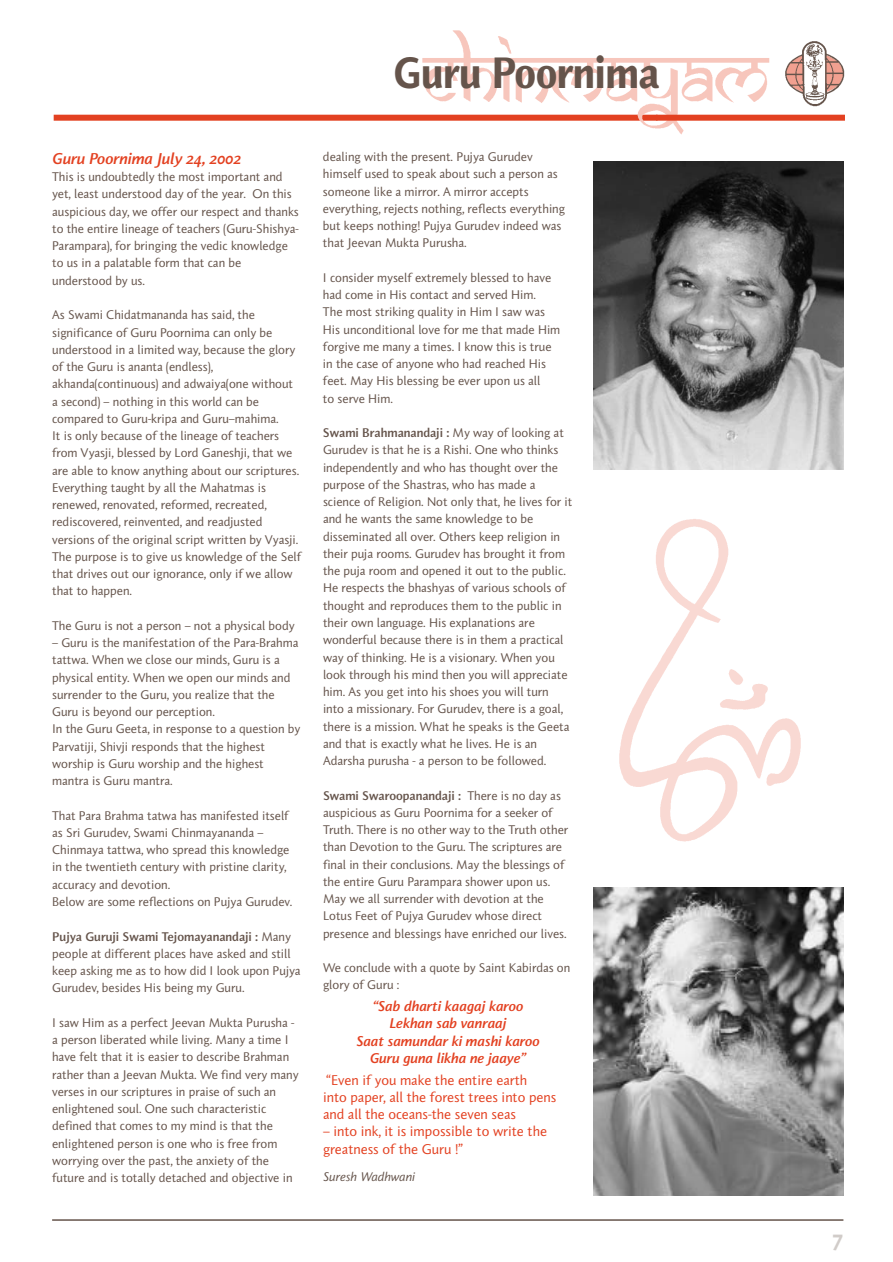
<style>
.page{position:relative;width:893px;height:1262px;background:#fff}
.page>*{position:absolute;margin:0;border:0;box-sizing:border-box;transform-origin:0 0}
.t1{font:900 42px "Pragma";color:#65544b;scale:.9 1}
.t2{font:900 21px "Pragma";color:#d1ccc9}
.t3{font:italic 700 15px "Pragma";color:#e34121}
.t4{font:13.5px/17.2px "Pragma";color:#e34121}
.t5{font:italic 700 13.5px/17.2px "Pragma";color:#e34121;text-align:center}
.t6{font:12px/17.2px "Pragma";color:#65544b}
.t7{font:italic 12px "Pragma";color:#65544b}
.s1{font-weight:700}
</style>
<div class="page">
<img style="left:619px;top:519px;width:182px;height:323px">
<div style="left:54px;top:115px;width:603px;height:6px;background:#e34121"></div>
<img style="left:423px;top:31px;width:346px;height:104px">
<img style="left:785px;top:41px;width:60px;height:66px">
<hr style="left:52px;top:1219px;width:791px;height:1px;background:#65544b">
<div style="left:656px;top:115px;width:189px;height:6px;background:#e34121"></div>
<img style="left:594px;top:162px;width:249px;height:307px">
<img style="left:594px;top:887px;width:249px;height:308px">
<h1 class="t1" style="left:393px;top:55px;width:297px">Guru Poornima</h1>
<p class="t3" style="left:52px;top:152px;width:190px">Guru Poornima July 24, 2002</p>
<p class="t6" style="left:52px;top:170px;width:248px">This is undoubtedly the most important and yet, least understood day of the year. On this auspicious day, we offer our respect and thanks to the entire lineage of teachers (Guru-Shishya-Parampara), for bringing the vedic knowledge to us in a palatable form that can be understood by us.</p>
<p class="t6" style="left:52px;top:308px;width:250px">As Swami Chidatmananda has said, the significance of Guru Poornima can only be understood in a limited way, because the glory of the Guru is ananta (endless), akhanda(continuous) and adwaiya(one without a second) – nothing in this world can be compared to Guru-kripa and Guru–mahima.<br>It is only because of the lineage of teachers from Vyasji, blessed by Lord Ganeshji, that we are able to know anything about our scriptures.<br>Everything taught by all the Mahatmas is renewed, renovated, reformed, recreated, rediscovered, reinvented, and readjusted versions of the original script written by Vyasji.<br>The purpose is to give us knowledge of the Self that drives out our ignorance, only if we allow that to happen.</p>
<p class="t6" style="left:52px;top:618px;width:244px">The Guru is not a person – not a physical body</p>
<p class="t6" style="left:52px;top:635px;width:249px">– Guru is the manifestation of the Para-Brahma tattwa. When we close our minds, Guru is a physical entity. When we open our minds and surrender to the Guru, you realize that the Guru is beyond our perception.<br>In the Guru Geeta, in response to a question by Parvatiji, Shivji responds that the highest worship is Guru worship and the highest mantra is Guru mantra.</p>
<p class="t6" style="left:52px;top:808px;width:242px">That Para Brahma tatwa has manifested itself as Sri Gurudev, Swami Chinmayananda – Chinmaya tattwa, who spread this knowledge in the twentieth century with pristine clarity, accuracy and devotion.<br>Below are some reflections on Pujya Gurudev.</p>
<p class="t6" style="left:52px;top:929px;width:250px"><span class="s1">Pujya Guruji Swami Tejomayanandaji :</span> Many people at different places have asked and still keep asking me as to how did I look upon Pujya Gurudev, besides His being my Guru.</p>
<p class="t6" style="left:52px;top:1015px;width:248px">I saw Him as a perfect Jeevan Mukta Purusha - a person liberated while living. Many a time I have felt that it is easier to describe Brahman rather than a Jeevan Mukta. We find very many verses in our scriptures in praise of such an enlightened soul. One such characteristic defined that comes to my mind is that the enlightened person is one who is free from worrying over the past, the anxiety of the future and is totally detached and objective in</p>
<p class="t6" style="left:323px;top:149px;width:243px">dealing with the present. Pujya Gurudev himself used to speak about such a person as someone like a mirror. A mirror accepts everything, rejects nothing, reflects everything but keeps nothing! Pujya Gurudev indeed was that Jeevan Mukta Purusha.</p>
<p class="t6" style="left:323px;top:270px;width:239px">I consider myself extremely blessed to have had come in His contact and served Him.<br>The most striking quality in Him I saw was His unconditional love for me that made Him forgive me many a times. I know this is true in the case of anyone who had reached His feet. May His blessing be ever upon us all<br>to serve Him.</p>
<p class="t6" style="left:323px;top:425px;width:251px"><span class="s1">Swami Brahmanandaji :</span> My way of looking at Gurudev is that he is a Rishi. One who thinks independently and who has thought over the purpose of the Shastras, who has made a science of Religion. Not only that, he lives for it and he wants the same knowledge to be disseminated all over. Others keep religion in their puja rooms. Gurudev has brought it from the puja room and opened it out to the public.<br>He respects the bhashyas of various schools of thought and reproduces them to the public in their own language. His explanations are wonderful because there is in them a practical way of thinking. He is a visionary. When you look through his mind then you will appreciate him. As you get into his shoes you will turn into a missionary. For Gurudev, there is a goal, there is a mission. What he speaks is the Geeta and that is exactly what he lives. He is an Adarsha purusha - a person to be followed.</p>
<p class="t6" style="left:323px;top:788px;width:247px"><span class="s1">Swami Swaroopanandaji :</span> There is no day as auspicious as Guru Poornima for a seeker of Truth. There is no other way to the Truth other than Devotion to the Guru. The scriptures are final in their conclusions. May the blessings of the entire Guru Parampara shower upon us.<br>May we all surrender with devotion at the Lotus Feet of Pujya Gurudev whose direct presence and blessings have enriched our lives.</p>
<p class="t6" style="left:323px;top:960px;width:249px">We conclude with a quote by Saint Kabirdas on glory of Guru :</p>
<p class="t5" style="left:356px;top:998px;width:185px">“Sab dharti kaagaj karoo<br>Lekhan sab vanraaj<br>Saat samundar ki mashi karoo<br>Guru guna likha ne jaaye”</p>
<p class="t4" style="left:323px;top:1072px;width:235px">“Even if you make the entire earth<br>into paper, all the forest trees into pens and all the oceans-the seven seas</p>
<p class="t4" style="left:323px;top:1124px;width:225px">– into ink, it is impossible to write the greatness of the Guru !”</p>
<p class="t7" style="left:323px;top:1171px;width:93px">Suresh Wadhwani</p>
<h2 class="t2" style="left:832px;top:1228px;width:13px">7</h2>
</div>
